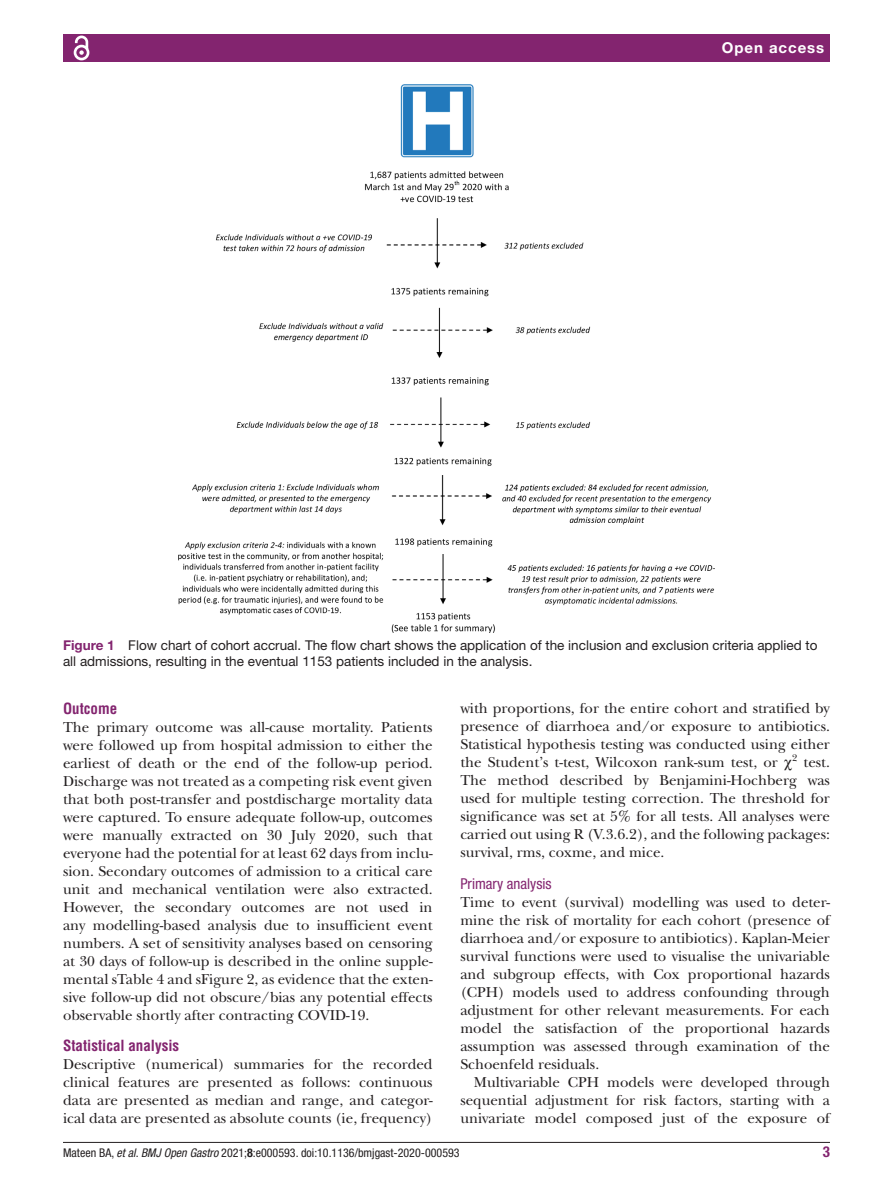
<style>
.page{position:relative;width:893px;height:1191px;background:#fff}
.page>*{position:absolute;margin:0;border:0;box-sizing:border-box;transform-origin:0 0}
.t1{font:15px/18px "New Baskerville";color:#231f20;text-align:justify}
.t2{font:700 condensed 15px "Helvetica LT Std";color:#83246f}
.t3{font:condensed 15px "Helvetica Neue LT Std";color:#83246f}
.t4{font:700 15px "Helvetica Neue LT Std";letter-spacing:.065em;color:#fff}
.t5{font:700 condensed 15px "Helvetica Neue LT Std";color:#83246f}
.t6{font:13.5px/16.2px "Helvetica Neue LT Std";color:#231f20}
.t7{font:condensed 12px "Helvetica Neue LT Std";color:#231f20}
.t8{font:9.9px "New Baskerville";color:#231f20}
.s1{font-weight:700;color:#83246f}
.s2{font-style:italic}
.s3{font-weight:700}
</style>
<div class="page">
<hr style="left:63px;top:1142px;width:767px;height:1px;background:#231f20">
<div style="left:63px;top:34px;width:767px;height:28px;background:#83246f"></div>
<svg style="left:73px;top:35px;width:17px;height:26px"></svg>
<img style="left:178px;top:84px;width:537px;height:548px">
<p class="t4" style="left:722px;top:39px;width:104px">Open access</p>
<p class="t6" style="left:63px;top:636px;width:756px"><span class="s1">Figure 1</span> Flow chart of cohort accrual. The flow chart shows the application of the inclusion and exclusion criteria applied to all admissions, resulting in the eventual 1153 patients included in the analysis.</p>
<p class="t2" style="left:63px;top:699px;width:56px">Outcome</p>
<p class="t1" style="left:63px;top:718px;width:371px">The primary outcome was all-cause mortality. Patients were followed up from hospital admission to either the earliest of death or the end of the follow-up period.<br>Discharge was not treated as a competing risk event given that both post-transfer and postdischarge mortality data were captured. To ensure adequate follow-up, outcomes were manually extracted on 30 July 2020, such that everyone had the potential for at least 62 days from inclu&shy;sion. Secondary outcomes of admission to a critical care unit and mechanical ventilation were also extracted.<br>However, the secondary outcomes are not used in any modelling-based analysis due to insufficient event numbers. A set of sensitivity analyses based on censoring at 30 days of follow-up is described in the online supple&shy;mental sTable 4 and sFigure 2, as evidence that the exten&shy;sive follow-up did not obscure/bias any potential effects observable shortly after contracting COVID-19.</p>
<p class="t2" style="left:63px;top:1036px;width:118px">Statistical analysis</p>
<p class="t1" style="left:63px;top:1055px;width:371px">Descriptive (numerical) summaries for the recorded clinical features are presented as follows: continuous data are presented as median and range, and categor&shy;ical data are presented as absolute counts (ie, frequency)</p>
<p class="t1" style="left:460px;top:699px;width:371px">with proportions, for the entire cohort and stratified by presence of diarrhoea and/or exposure to antibiotics.<br>Statistical hypothesis testing was conducted using either the Student’s t-test, Wilcoxon rank-sum test, or</p>
<p class="t8" style="left:792px;top:751px;width:7px">2</p>
<p class="t1" style="left:460px;top:753px;width:371px;text-indent:343px">test.<br>The method described by Benjamini-Hochberg was used for multiple testing correction. The threshold for significance was set at 5% for all tests. All analyses were carried out using R (V.3.6.2), and the following packages: survival, rms, coxme, and mice.</p>
<p class="t3" style="left:460px;top:875px;width:93px">Primary analysis</p>
<p class="t1" style="left:460px;top:893px;width:371px">Time to event (survival) modelling was used to deter&shy;mine the risk of mortality for each cohort (presence of diarrhoea and/or exposure to antibiotics). Kaplan-Meier survival functions were used to visualise the univariable and subgroup effects, with Cox proportional hazards (CPH) models used to address confounding through adjustment for other relevant measurements. For each model the satisfaction of the proportional hazards assumption was assessed through examination of the Schoenfeld residuals.</p>
<p class="t1" style="left:460px;top:1073px;width:371px;text-indent:14px">Multivariable CPH models were developed through sequential adjustment for risk factors, starting with a univariate model composed just of the exposure of</p>
<p class="t7" style="left:63px;top:1145px;width:398px">Mateen BA, <span class="s2">et al</span>. <span class="s2">BMJ Open Gastro</span> 2021;<span class="s3">8</span>:e000593. doi:10.1136/bmjgast-2020-000593</p>
<p class="t5" style="left:823px;top:1142px;width:9px">3</p>
</div>
